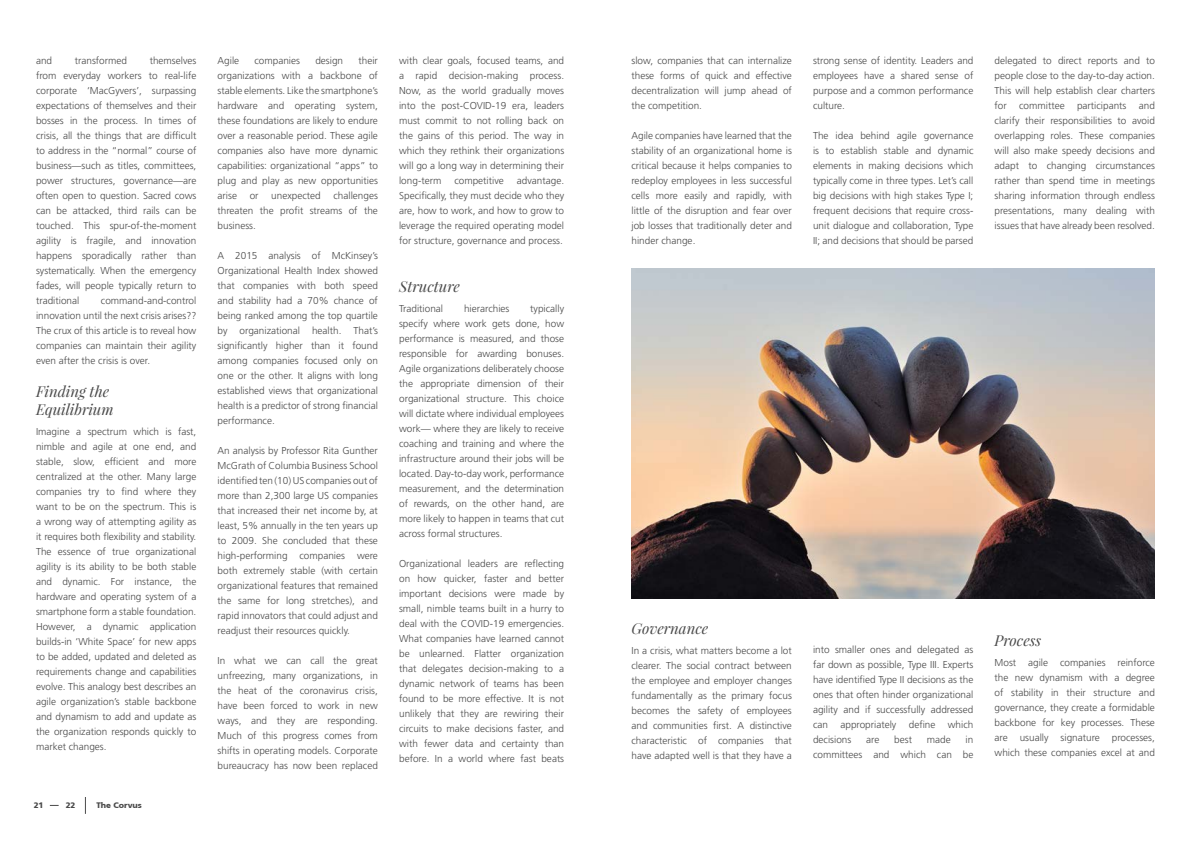
<style>
.page{position:relative;width:1191px;height:842px;background:#fff}
.page>*{position:absolute;margin:0;border:0;box-sizing:border-box;transform-origin:0 0}
.t1{font:italic 15px/18px "Playfair Display";color:#4a4a4a}
.t2{font:300 10px/15px "Frutiger 45";color:#4a4a4a;text-align:justify}
.t3{font:900 8px "Frutiger CE";color:#4a4a4a}
</style>
<div class="page">
<img style="left:631px;top:268px;width:524px;height:330px">
<svg style="left:85px;top:797px;width:1px;height:17px"></svg>
<p class="t2" style="left:36px;top:53px;width:18px">and</p>
<p class="t2" style="left:75px;top:53px;width:54px">transformed</p>
<p class="t2" style="left:36px;top:53px;width:162px;text-indent:114px">themselves from everyday workers to real-life corporate ‘MacGyvers’, surpassing expectations of themselves and their bosses in the process. In times of crisis, all the things that are difficult to address in the “normal” course of business—such as titles, committees, power structures, governance—are often open to question. Sacred cows can be attacked, third rails can be touched. This spur-of-the-moment agility is fragile, and innovation happens sporadically rather than systematically. When the emergency fades, will people typically return to traditional</p>
<p class="t2" style="left:36px;top:293px;width:162px;text-indent:65px">command-and-control innovation until the next crisis arises??<br>The crux of this article is to reveal how companies can maintain their agility even after the crisis is over.</p>
<h1 class="t1" style="left:36px;top:382px;width:79px">Finding the<br>Equilibrium</h1>
<p class="t2" style="left:36px;top:424px;width:162px">Imagine a spectrum which is fast, nimble and agile at one end, and stable, slow, efficient and more centralized at the other. Many large companies try to find where they want to be on the spectrum. This is a wrong way of attempting agility as it requires both flexibility and stability.<br>The essence of true organizational agility is its ability to be both stable and dynamic. For instance, the hardware and operating system of a smartphone form a stable foundation.<br>However, a dynamic application builds-in ‘White Space’ for new apps to be added, updated and deleted as requirements change and capabilities evolve. This analogy best describes an agile organization’s stable backbone and dynamism to add and update as the organization responds quickly to market changes.</p>
<p class="t3" style="left:34px;top:801px;width:11px">21</p>
<p class="t3" style="left:66px;top:801px;width:11px">22</p>
<p class="t3" style="left:96px;top:801px;width:47px">The Corvus</p>
<p class="t2" style="left:217px;top:53px;width:23px">Agile</p>
<p class="t2" style="left:254px;top:53px;width:47px">companies</p>
<p class="t2" style="left:315px;top:53px;width:29px">design</p>
<p class="t2" style="left:217px;top:53px;width:162px;text-indent:141px">their organizations with a backbone of stable elements. Like the smartphone’s hardware and operating system, these foundations are likely to endure over a reasonable period. These agile companies also have more dynamic capabilities: organizational “apps” to plug and play as new opportunities arise</p>
<p class="t2" style="left:217px;top:188px;width:162px;text-indent:116px">challenges threaten the profit streams of the business.</p>
<p class="t2" style="left:217px;top:248px;width:162px">A 2015 analysis of McKinsey’s Organizational Health Index showed that companies with both speed and stability had a 70% chance of being ranked among the top quartile by organizational health. That’s significantly higher than it found among companies focused only on one or the other. It aligns with long established views that organizational health is a predictor of strong financial performance.</p>
<p class="t2" style="left:217px;top:443px;width:162px">An analysis by Professor Rita Gunther McGrath of Columbia Business School identified ten (10) US companies out of more than 2,300 large US companies that increased their net income by, at least, 5% annually in the ten years up to 2009. She concluded that these high-performing companies were both extremely stable (with certain organizational features that remained the same for long stretches), and rapid innovators that could adjust and readjust their resources quickly.</p>
<p class="t2" style="left:217px;top:653px;width:162px">In what we can call the great unfreezing, many organizations, in the heat of the coronavirus crisis, have been forced to work in new ways, and they are responding.<br>Much of this progress comes from shifts in operating models. Corporate bureaucracy has now been replaced</p>
<p class="t2" style="left:250px;top:188px;width:10px">or</p>
<p class="t2" style="left:271px;top:188px;width:51px">unexpected</p>
<p class="t2" style="left:399px;top:53px;width:167px">with clear goals, focused teams, and a rapid decision-making process.<br>Now, as the world gradually moves into the post-COVID-19 era, leaders must commit to not rolling back on the gains of this period. The way in which they rethink their organizations will go a long way in determining their long-term</p>
<p class="t2" style="left:399px;top:173px;width:167px;text-indent:118px">advantage.<br>Specifically, they must decide who they are, how to work, and how to grow to leverage the required operating model for structure, governance and process.</p>
<h1 class="t1" style="left:399px;top:277px;width:62px">Structure</h1>
<p class="t2" style="left:399px;top:301px;width:46px">Traditional</p>
<p class="t2" style="left:464px;top:301px;width:47px">hierarchies</p>
<p class="t2" style="left:454px;top:173px;width:51px">competitive</p>
<p class="t2" style="left:399px;top:301px;width:167px;text-indent:131px">typically specify where work gets done, how performance is measured, and those responsible for awarding bonuses.<br>Agile organizations deliberately choose the appropriate dimension of their organizational structure. This choice will dictate where individual employees work— where they are likely to receive coaching and training and where the infrastructure around their jobs will be located. Day-to-day work, performance measurement, and the determination of rewards, on the other hand, are more likely to happen in teams that cut across formal structures.</p>
<p class="t2" style="left:399px;top:556px;width:167px">Organizational leaders are reflecting on how quicker, faster and better important decisions were made by small, nimble teams built in a hurry to deal with the COVID-19 emergencies.<br>What companies have learned cannot be unlearned. Flatter organization that delegates decision-making to a dynamic network of teams has been found to be more effective. It is not unlikely that they are rewiring their circuits to make decisions faster, and with fewer data and certainty than before. In a world where fast beats</p>
<p class="t2" style="left:631px;top:53px;width:162px">slow, companies that can internalize these forms of quick and effective decentralization will jump ahead of the competition.</p>
<p class="t2" style="left:631px;top:128px;width:162px">Agile companies have learned that the stability of an organizational home is critical because it helps companies to redeploy employees in less successful cells more easily and rapidly, with little of the disruption and fear over job losses that traditionally deter and hinder change.</p>
<p class="t2" style="left:813px;top:53px;width:162px">strong sense of identity. Leaders and employees have a shared sense of purpose and a common performance culture.</p>
<p class="t2" style="left:813px;top:128px;width:162px">The idea behind agile governance is to establish stable and dynamic elements in making decisions which typically come in three types. Let’s call big decisions with high stakes Type I; frequent decisions that require cross&shy;unit dialogue and collaboration, Type II; and decisions that should be parsed</p>
<p class="t2" style="left:994px;top:53px;width:162px">delegated to direct reports and to people close to the day-to-day action.<br>This will help establish clear charters for committee participants and clarify their responsibilities to avoid overlapping roles. These companies will also make speedy decisions and adapt to changing circumstances rather than spend time in meetings sharing information through endless presentations, many dealing with issues that have already been resolved.</p>
<h1 class="t1" style="left:631px;top:619px;width:78px">Governance</h1>
<p class="t2" style="left:631px;top:643px;width:162px">In a crisis, what matters become a lot clearer. The social contract between the employee and employer changes fundamentally as the primary focus becomes the safety of employees and communities first. A distinctive characteristic of companies that have adapted well is that they have a</p>
<p class="t2" style="left:813px;top:642px;width:162px">into smaller ones and delegated as far down as possible, Type III. Experts have identified Type II decisions as the ones that often hinder organizational agility and if successfully addressed can appropriately define which decisions</p>
<p class="t2" style="left:866px;top:732px;width:15px">are</p>
<p class="t2" style="left:894px;top:732px;width:19px">best</p>
<p class="t2" style="left:927px;top:732px;width:25px">made</p>
<p class="t2" style="left:813px;top:732px;width:162px;text-align:right">in<br>committees and which can be</p>
<h1 class="t1" style="left:994px;top:631px;width:48px">Process</h1>
<p class="t2" style="left:994px;top:655px;width:162px">Most agile companies reinforce the new dynamism with a degree of stability in their structure and governance, they create a formidable backbone for key processes. These are usually signature processes, which these companies excel at and</p>
</div>
